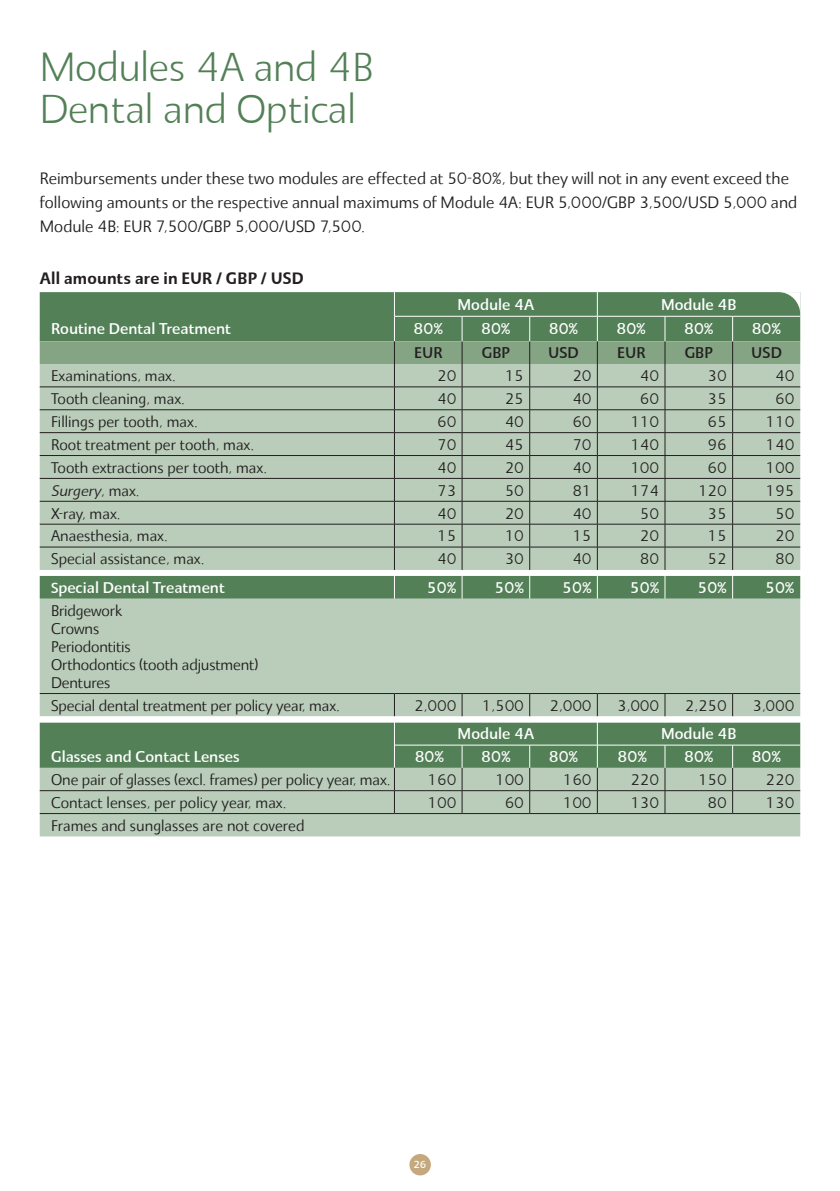
<style>
.page{position:relative;width:840px;height:1191px;background:#fff}
.page>*{position:absolute;margin:0;border:0;box-sizing:border-box;transform-origin:0 0}
.t1{font:300 40px/42px "BUPA Quanta";letter-spacing:-.01em;color:#538057}
.t2{font:16px/24px "BUPA Quanta Text";color:#231f20}
.t3{font:700 16px "BUPA Quanta";letter-spacing:.01em;color:#231f20}
.t4{font:15px/18px "BUPA Quanta Text";letter-spacing:-.01em;color:#231f20}
.t5{font:500 15px "BUPA Quanta";color:#fff}
.t6{font:500 15px "BUPA Quanta";color:#231f20}
.t7{font:italic 15px "BUPA Quanta Text";color:#231f20}
.t8{font:500 10px "BUPA Quanta";color:#fff}
.s1{font-style:normal}
.s2{font-size:14px}
</style>
<div class="page">
<div style="left:409px;top:1154px;width:21px;height:21px;background:#c5a87d;border-radius:50%"></div>
<svg style="left:40px;top:575px;width:759px;height:261px;background:#bbcebc"></svg>
<svg style="left:40px;top:576px;width:759px;height:117px;background:#a5bea7"></svg>
<svg style="left:394px;top:576px;width:1px;height:22px"></svg>
<svg style="left:596px;top:576px;width:1px;height:22px"></svg>
<hr style="left:40px;top:693px;width:354px;height:1px;background:#231f20">
<hr style="left:394px;top:693px;width:68px;height:1px;background:#231f20">
<hr style="left:462px;top:693px;width:67px;height:1px;background:#231f20">
<hr style="left:529px;top:693px;width:68px;height:1px;background:#231f20">
<hr style="left:597px;top:693px;width:67px;height:1px;background:#231f20">
<hr style="left:664px;top:693px;width:68px;height:1px;background:#231f20">
<hr style="left:732px;top:693px;width:67px;height:1px;background:#231f20">
<hr style="left:40px;top:813px;width:354px;height:1px;background:#231f20">
<hr style="left:394px;top:813px;width:68px;height:1px;background:#231f20">
<hr style="left:462px;top:813px;width:67px;height:1px;background:#231f20">
<hr style="left:529px;top:813px;width:68px;height:1px;background:#231f20">
<hr style="left:597px;top:813px;width:67px;height:1px;background:#231f20">
<hr style="left:664px;top:813px;width:68px;height:1px;background:#231f20">
<hr style="left:732px;top:813px;width:67px;height:1px;background:#231f20">
<svg style="left:461px;top:576px;width:1px;height:22px"></svg>
<svg style="left:529px;top:576px;width:1px;height:22px"></svg>
<svg style="left:664px;top:576px;width:1px;height:22px"></svg>
<svg style="left:731px;top:576px;width:1px;height:22px"></svg>
<svg style="left:40px;top:694px;width:759px;height:119px;background:#95b197"></svg>
<svg style="left:40px;top:292px;width:759px;height:278px;background:#9eb69f"></svg>
<h1 class="t1" style="left:40px;top:45px;width:337px">Modules 4A and 4B<br>Dental and Optical</h1>
<p class="t2" style="left:40px;top:166px;width:758px">Reimbursements under these two modules are effected at 50-80%, but they will not in any event exceed the following amounts or the respective annual maximums of Module 4A: EUR 5,000/GBP 3,500/USD 5,000 and<br>Module 4B: EUR 7,500/GBP 5,000/USD 7,500.</p>
<p class="t3" style="left:40px;top:268px;width:265px">All amounts are in EUR / GBP / USD</p>
<p class="t5" style="left:457px;top:295px;width:78px">Module 4A</p>
<p class="t5" style="left:660px;top:295px;width:77px">Module 4B</p>
<p class="t5" style="left:51px;top:319px;width:181px">Routine Dental Treatment</p>
<p class="t5" style="left:413px;top:319px;width:31px">80%</p>
<p class="t5" style="left:481px;top:319px;width:31px">80%</p>
<p class="t5" style="left:548px;top:319px;width:31px">80%</p>
<p class="t5" style="left:616px;top:319px;width:31px">80%</p>
<p class="t5" style="left:683px;top:319px;width:31px">80%</p>
<p class="t5" style="left:751px;top:319px;width:31px">80%</p>
<p class="t6" style="left:414px;top:343px;width:30px">EUR</p>
<p class="t6" style="left:481px;top:343px;width:30px">GBP</p>
<p class="t6" style="left:548px;top:343px;width:32px">USD</p>
<p class="t6" style="left:616px;top:343px;width:30px">EUR</p>
<p class="t6" style="left:684px;top:343px;width:30px">GBP</p>
<p class="t6" style="left:750px;top:343px;width:32px">USD</p>
<p class="t4" style="left:51px;top:366px;width:126px">Examinations, max.</p>
<p class="t4" style="left:437px;top:366px;width:21px">20</p>
<p class="t4" style="left:504px;top:366px;width:21px">15</p>
<p class="t4" style="left:572px;top:366px;width:21px">20</p>
<p class="t4" style="left:639px;top:366px;width:21px">40</p>
<p class="t4" style="left:707px;top:366px;width:21px">30</p>
<p class="t4" style="left:774px;top:366px;width:21px">40</p>
<p class="t4" style="left:51px;top:389px;width:135px">Tooth cleaning, max.</p>
<p class="t4" style="left:437px;top:389px;width:21px">40</p>
<p class="t4" style="left:504px;top:389px;width:21px">25</p>
<p class="t4" style="left:572px;top:389px;width:21px">40</p>
<p class="t4" style="left:639px;top:389px;width:21px">60</p>
<p class="t4" style="left:707px;top:389px;width:21px">35</p>
<p class="t4" style="left:774px;top:389px;width:21px">60</p>
<p class="t4" style="left:51px;top:412px;width:148px">Fillings per tooth, max.</p>
<p class="t4" style="left:437px;top:412px;width:21px">60</p>
<p class="t4" style="left:504px;top:412px;width:21px">40</p>
<p class="t4" style="left:572px;top:412px;width:21px">60</p>
<p class="t4" style="left:630px;top:412px;width:30px">110</p>
<p class="t4" style="left:707px;top:412px;width:21px">65</p>
<p class="t4" style="left:765px;top:412px;width:30px">110</p>
<p class="t4" style="left:51px;top:435px;width:204px">Root treatment per tooth, max.</p>
<p class="t4" style="left:437px;top:435px;width:21px">70</p>
<p class="t4" style="left:504px;top:435px;width:21px">45</p>
<p class="t4" style="left:572px;top:435px;width:21px">70</p>
<p class="t4" style="left:630px;top:435px;width:30px">140</p>
<p class="t4" style="left:707px;top:435px;width:21px">96</p>
<p class="t4" style="left:765px;top:435px;width:30px">140</p>
<p class="t4" style="left:51px;top:458px;width:217px">Tooth extractions per tooth, max.</p>
<p class="t4" style="left:437px;top:458px;width:21px">40</p>
<p class="t4" style="left:504px;top:458px;width:21px">20</p>
<p class="t4" style="left:572px;top:458px;width:21px">40</p>
<p class="t4" style="left:630px;top:458px;width:30px">100</p>
<p class="t4" style="left:707px;top:458px;width:21px">60</p>
<p class="t4" style="left:765px;top:458px;width:30px">100</p>
<p class="t7" style="left:51px;top:481px;width:90px">Surgery<span class="s1">, max.</span></p>
<p class="t4" style="left:437px;top:481px;width:21px">73</p>
<p class="t4" style="left:504px;top:481px;width:21px">50</p>
<p class="t4" style="left:572px;top:481px;width:21px">81</p>
<p class="t4" style="left:630px;top:481px;width:30px">174</p>
<p class="t4" style="left:697px;top:481px;width:30px">120</p>
<p class="t4" style="left:765px;top:481px;width:30px">195</p>
<p class="t4" style="left:51px;top:504px;width:71px">X-ray, max.</p>
<p class="t4" style="left:437px;top:504px;width:21px">40</p>
<p class="t4" style="left:504px;top:504px;width:21px">20</p>
<p class="t4" style="left:572px;top:504px;width:21px">40</p>
<p class="t4" style="left:639px;top:504px;width:21px">50</p>
<p class="t4" style="left:707px;top:504px;width:21px">35</p>
<p class="t4" style="left:774px;top:504px;width:21px">50</p>
<p class="t4" style="left:51px;top:527px;width:118px">Anaesthesia, max.</p>
<p class="t4" style="left:437px;top:527px;width:21px">15</p>
<p class="t4" style="left:504px;top:527px;width:21px">10</p>
<p class="t4" style="left:572px;top:527px;width:21px">15</p>
<p class="t4" style="left:639px;top:527px;width:21px">20</p>
<p class="t4" style="left:707px;top:527px;width:21px">15</p>
<p class="t4" style="left:774px;top:527px;width:21px">20</p>
<p class="t4" style="left:51px;top:550px;width:155px">Special assistance, max.</p>
<p class="t4" style="left:437px;top:549px;width:21px">40</p>
<p class="t4" style="left:504px;top:549px;width:21px">30</p>
<p class="t4" style="left:572px;top:549px;width:21px">40</p>
<p class="t4" style="left:639px;top:549px;width:21px">80</p>
<p class="t4" style="left:707px;top:549px;width:21px">52</p>
<p class="t4" style="left:774px;top:549px;width:21px">80</p>
<p class="t5" style="left:51px;top:578px;width:175px"><span class="s2">S</span>pecial Dental Treatment</p>
<p class="t5" style="left:427px;top:578px;width:31px">50%</p>
<p class="t5" style="left:494px;top:578px;width:31px">50%</p>
<p class="t5" style="left:562px;top:578px;width:31px">50%</p>
<p class="t5" style="left:629px;top:578px;width:31px">50%</p>
<p class="t5" style="left:697px;top:578px;width:31px">50%</p>
<p class="t5" style="left:764px;top:578px;width:31px">50%</p>
<p class="t4" style="left:51px;top:601px;width:209px">Bridgework<br>Crowns<br>Periodontitis<br>Orthodontics (tooth adjustment)<br>Dentures</p>
<p class="t4" style="left:51px;top:696px;width:290px">Special dental treatment per policy year, max.</p>
<p class="t4" style="left:414px;top:696px;width:44px">2,000</p>
<p class="t4" style="left:481px;top:696px;width:44px">1,500</p>
<p class="t4" style="left:549px;top:696px;width:44px">2,000</p>
<p class="t4" style="left:616px;top:696px;width:44px">3,000</p>
<p class="t4" style="left:684px;top:696px;width:44px">2,250</p>
<p class="t4" style="left:752px;top:696px;width:44px">3,000</p>
<p class="t5" style="left:457px;top:724px;width:78px">Module 4A</p>
<p class="t5" style="left:660px;top:724px;width:77px">Module 4B</p>
<p class="t5" style="left:51px;top:747px;width:190px">Glasses and Contact Lenses</p>
<p class="t5" style="left:414px;top:747px;width:31px">80%</p>
<p class="t5" style="left:481px;top:747px;width:31px">80%</p>
<p class="t5" style="left:548px;top:747px;width:31px">80%</p>
<p class="t5" style="left:617px;top:747px;width:31px">80%</p>
<p class="t5" style="left:683px;top:747px;width:31px">80%</p>
<p class="t5" style="left:751px;top:747px;width:31px">80%</p>
<p class="t4" style="left:51px;top:770px;width:341px">One pair of glasses (excl. frames) per policy year, max.</p>
<p class="t4" style="left:427px;top:770px;width:30px">160</p>
<p class="t4" style="left:495px;top:770px;width:30px">100</p>
<p class="t4" style="left:562px;top:770px;width:30px">160</p>
<p class="t4" style="left:630px;top:770px;width:30px">220</p>
<p class="t4" style="left:697px;top:770px;width:30px">150</p>
<p class="t4" style="left:765px;top:770px;width:30px">220</p>
<p class="t4" style="left:51px;top:793px;width:237px">Contact lenses, per policy year, max.</p>
<p class="t4" style="left:427px;top:793px;width:30px">100</p>
<p class="t4" style="left:504px;top:793px;width:21px">60</p>
<p class="t4" style="left:562px;top:793px;width:30px">100</p>
<p class="t4" style="left:630px;top:793px;width:30px">130</p>
<p class="t4" style="left:707px;top:793px;width:21px">80</p>
<p class="t4" style="left:765px;top:793px;width:30px">130</p>
<p class="t4" style="left:51px;top:816px;width:255px">Frames and sunglasses are not covered</p>
<p class="t8" style="left:413px;top:1158px;width:15px">26</p>
</div>
